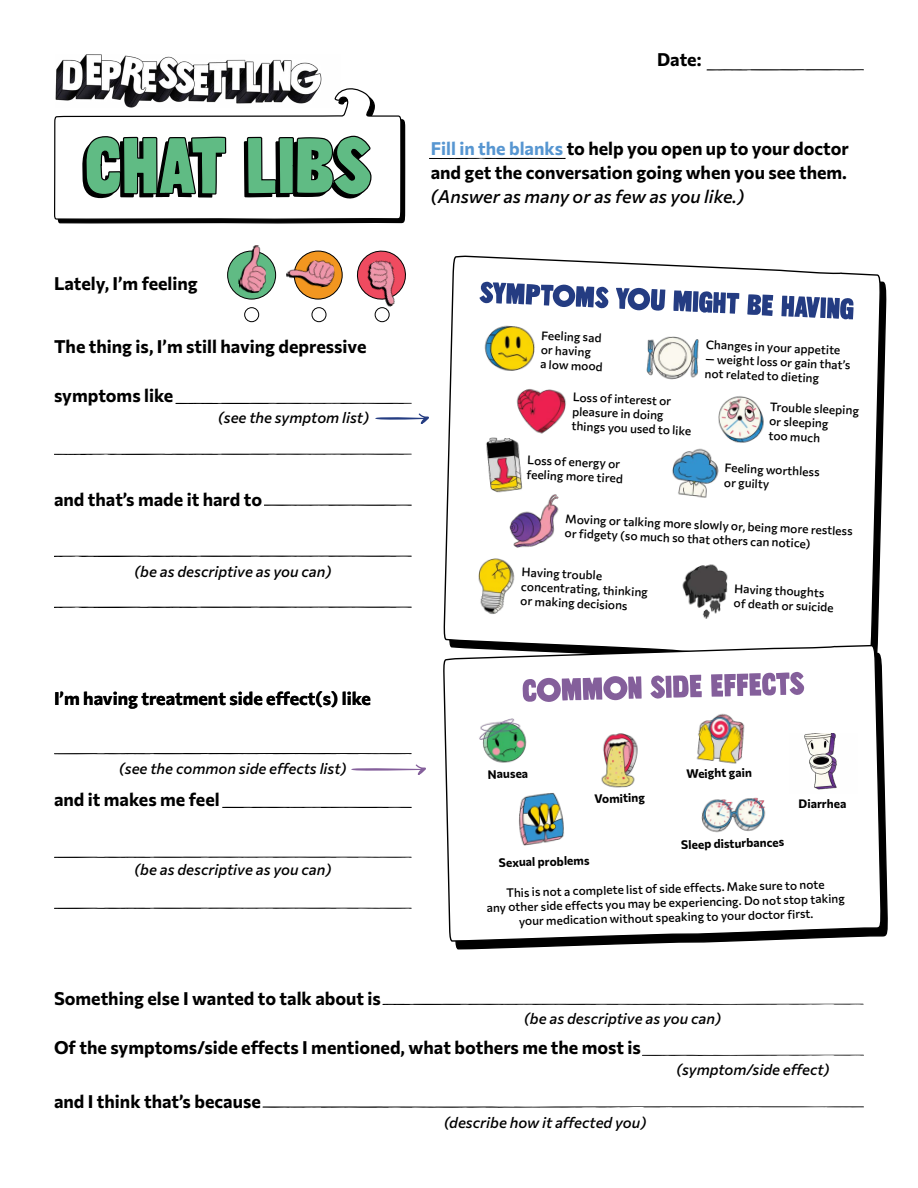
<style>
.page{position:relative;width:918px;height:1188px;background:#fff}
.page>*{position:absolute;margin:0;border:0;box-sizing:border-box;transform-origin:0 0}
.t1{font:700 18px/24px "Commissioner";color:#000}
.t2{font:italic 500 18px "Commissioner";color:#000}
.t3{font:italic 500 15px "Commissioner";color:#000}
.t4{font:500 12px/14.4px "Commissioner";color:#000}
.t5{font:700 12px "Commissioner";color:#000}
.s1{color:#5796d1}
</style>
<div class="page">
<svg style="left:443px;top:255px;width:438px;height:389px"></svg>
<img style="left:507px;top:382px;width:70px;height:62px">
<svg style="left:455px;top:658px;width:432px;height:292px"></svg>
<svg style="left:443px;top:644px;width:438px;height:298px"></svg>
<img style="left:55px;top:59px;width:27px;height:28px">
<img style="left:677px;top:562px;width:69px;height:63px">
<img style="left:460px;top:551px;width:81px;height:72px">
<img style="left:475px;top:319px;width:70px;height:62px">
<img style="left:639px;top:327px;width:71px;height:62px">
<img style="left:472px;top:437px;width:70px;height:62px">
<img style="left:664px;top:444px;width:71px;height:63px">
<img style="left:706px;top:390px;width:70px;height:63px">
<img style="left:502px;top:492px;width:71px;height:62px">
<img style="left:469px;top:709px;width:69px;height:61px">
<img style="left:586px;top:731px;width:70px;height:61px">
<img style="left:685px;top:710px;width:69px;height:61px">
<img style="left:790px;top:734px;width:68px;height:59px">
<img style="left:698px;top:787px;width:69px;height:61px">
<img style="left:505px;top:789px;width:70px;height:62px">
<svg style="left:706px;top:69px;width:158px;height:2px"></svg>
<svg style="left:429px;top:158px;width:137px;height:1px"></svg>
<svg style="left:82px;top:54px;width:330px;height:350px"></svg>
<svg style="left:54px;top:453px;width:358px;height:2px"></svg>
<svg style="left:264px;top:504px;width:148px;height:2px"></svg>
<svg style="left:54px;top:555px;width:358px;height:2px"></svg>
<svg style="left:54px;top:606px;width:358px;height:2px"></svg>
<svg style="left:54px;top:753px;width:358px;height:2px"></svg>
<svg style="left:54px;top:856px;width:358px;height:2px"></svg>
<svg style="left:54px;top:907px;width:358px;height:2px"></svg>
<svg style="left:222px;top:806px;width:190px;height:2px"></svg>
<svg style="left:375px;top:413px;width:54px;height:11px"></svg>
<svg style="left:351px;top:764px;width:75px;height:11px"></svg>
<svg style="left:747px;top:294px;width:26px;height:22px"></svg>
<svg style="left:616px;top:288px;width:49px;height:23px"></svg>
<svg style="left:479px;top:282px;width:130px;height:26px"></svg>
<svg style="left:781px;top:296px;width:73px;height:23px"></svg>
<svg style="left:673px;top:290px;width:66px;height:24px"></svg>
<svg style="left:523px;top:676px;width:119px;height:26px"></svg>
<svg style="left:711px;top:672px;width:93px;height:25px"></svg>
<svg style="left:650px;top:675px;width:52px;height:24px"></svg>
<svg style="left:382px;top:1003px;width:482px;height:2px"></svg>
<svg style="left:642px;top:1054px;width:222px;height:2px"></svg>
<svg style="left:262px;top:1106px;width:602px;height:2px"></svg>
<h1 class="t1" style="left:657px;top:46px;width:46px">Date:</h1>
<h1 class="t1" style="left:54px;top:270px;width:145px">Lately, I’m feeling</h1>
<h1 class="t1" style="left:54px;top:333px;width:314px">The thing is, I’m still having depressive</h1>
<h1 class="t1" style="left:54px;top:382px;width:121px">symptoms like</h1>
<p class="t3" style="left:218px;top:406px;width:153px">(see the symptom list)</p>
<h1 class="t1" style="left:54px;top:486px;width:210px">and that’s made it hard to</h1>
<p class="t3" style="left:134px;top:559px;width:198px">(be as descriptive as you can)</p>
<h1 class="t1" style="left:54px;top:685px;width:319px">I’m having treatment side effect(s) like</h1>
<p class="t3" style="left:119px;top:756px;width:229px">(see the common side effects list)</p>
<h1 class="t1" style="left:54px;top:786px;width:167px">and it makes me feel</h1>
<p class="t3" style="left:134px;top:857px;width:198px">(be as descriptive as you can)</p>
<h1 class="t1" style="left:54px;top:985px;width:328px">Something else I wanted to talk about is</h1>
<h1 class="t1" style="left:431px;top:135px;width:420px"><span class="s1">Fill in the blanks</span> to help you open up to your doctor and get the conversation going when you see them.</h1>
<h1 class="t2" style="left:431px;top:182px;width:315px">(Answer as many or as few as you like.)</h1>
<p class="t4" style="left:542px;top:327px;width:64px;rotate:3deg">Feeling sad or having<br>a low mood</p>
<p class="t4" style="left:573px;top:388px;width:122px;rotate:3deg">Loss of interest or pleasure in doing things you used to like</p>
<p class="t4" style="left:706px;top:336px;width:136px;rotate:3deg">Changes in your appetite</p>
<p class="t4" style="left:706px;top:350px;width:147px;rotate:3deg">— weight loss or gain that’s not related to dieting</p>
<p class="t4" style="left:770px;top:398px;width:91px;rotate:3deg">Trouble sleeping or sleeping<br>too much</p>
<p class="t4" style="left:528px;top:451px;width:98px;rotate:3deg">Loss of energy or feeling more tired</p>
<p class="t4" style="left:725px;top:459px;width:97px;rotate:3deg">Feeling worthless or guilty</p>
<p class="t4" style="left:566px;top:509px;width:289px;rotate:3deg">Moving or talking more slowly or, being more restless or fi dgety (so much so that others can notice)</p>
<p class="t4" style="left:522px;top:564px;width:129px;rotate:3deg">Having trouble concentrating, thinking or making decisions</p>
<p class="t4" style="left:735px;top:580px;width:102px;rotate:3deg">Having thoughts of death or suicide</p>
<p class="t5" style="left:488px;top:764px;width:42px;rotate:-1deg">Nausea</p>
<p class="t5" style="left:594px;top:789px;width:52px;rotate:-1deg">Vomiting</p>
<p class="t5" style="left:686px;top:764px;width:67px;rotate:-1deg">Weight gain</p>
<p class="t5" style="left:681px;top:834px;width:105px;rotate:-1deg">Sleep disturbances</p>
<p class="t5" style="left:799px;top:794px;width:49px">Diarrhea</p>
<p class="t5" style="left:499px;top:852px;width:92px;rotate:-1deg">Sexual problems</p>
<p class="t4" style="left:486px;top:884px;width:360px;text-align:center;rotate:-1deg">This is not a complete list of side eff ects. Make sure to note<br>any other side eff ects you may be experiencing. Do not stop taking your medication without speaking to your doctor fi rst.</p>
<p class="t3" style="left:524px;top:1007px;width:198px">(be as descriptive as you can)</p>
<h1 class="t1" style="left:54px;top:1034px;width:588px">Of the symptoms/side effects I mentioned, what bothers me the most is</h1>
<h1 class="t1" style="left:54px;top:1088px;width:208px">and I think that’s because</h1>
<p class="t3" style="left:444px;top:1111px;width:204px">(describe how it affected you)</p>
<p class="t3" style="left:676px;top:1058px;width:155px">(symptom/side effect)</p>
</div>
